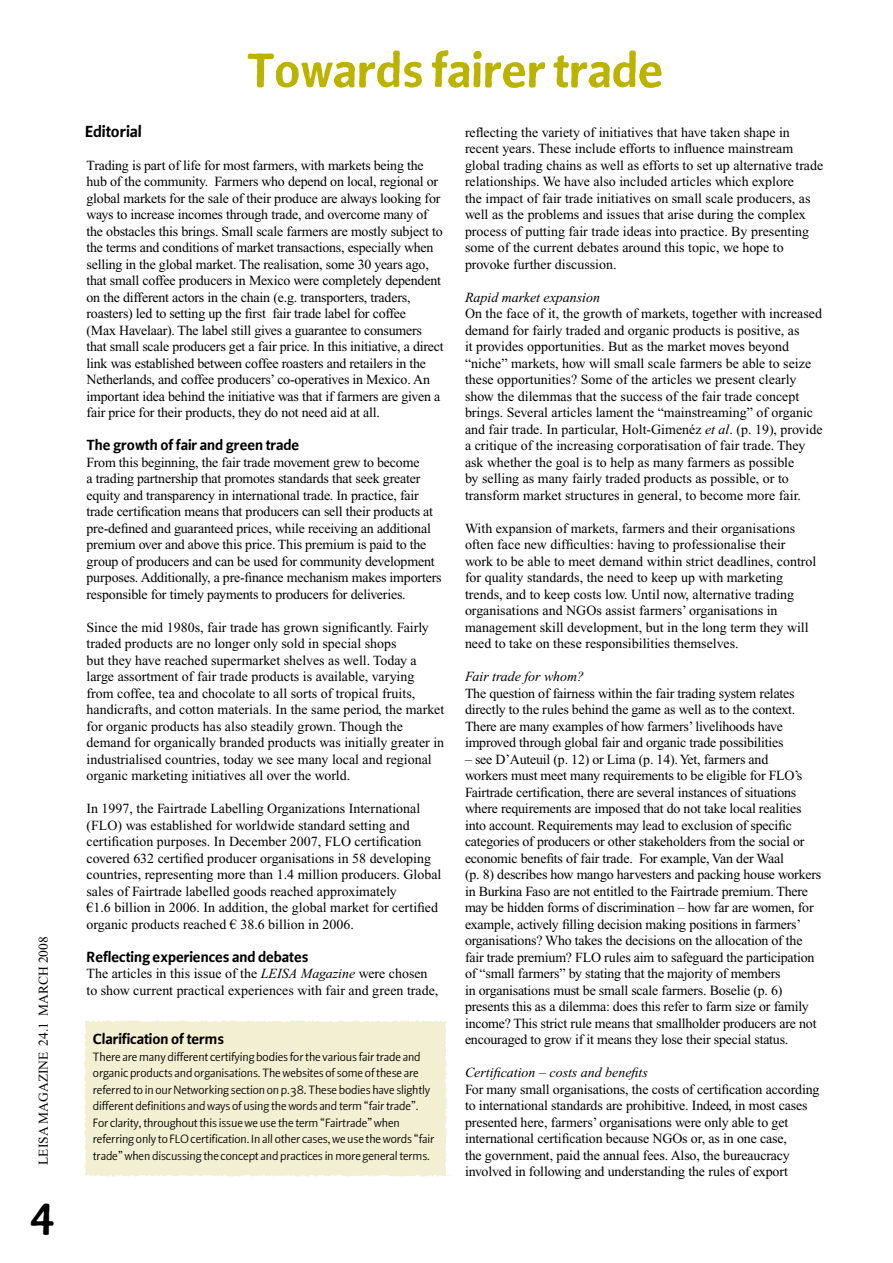
<style>
.page{position:relative;width:893px;height:1263px;background:#fff}
.page>*{position:absolute;margin:0;border:0;box-sizing:border-box;transform-origin:0 0}
.t1{font:54px "Beo Sans Bold R11";color:#bbb300}
.t2{font:18px "Beo Sans Bold R11";color:#000}
.t3{font:16.5px "Beo Sans Bold R11";color:#000}
.t4{font:13.95px/16.5px "Times New Roman";letter-spacing:-.01em;color:#000}
.t5{font:italic 13.95px "Times New Roman";color:#000}
.t6{font:13.5px/16.5px "Beo Sans R11";letter-spacing:-.005em;color:#000}
.t7{font:13.5px "Times New Roman";color:#000}
.s1{font-style:inherit}
.s2{font-style:italic}
</style>
<div class="page">
<svg style="left:85px;top:1175px;width:367px;height:2px"></svg>
<div style="left:84px;top:1020px;width:363px;height:155px;background:#f2efd2"></div>
<p class="t7" style="left:36px;top:1165px;width:230px;rotate:-90deg">LEISA Magazine 24.1 march 2008</p>
<h1 class="t1" style="left:247px;top:44px;width:418px">Towards fairer trade</h1>
<p class="t2" style="left:85px;top:122px;width:58px">Editorial</p>
<p class="t4" style="left:87px;top:157px;width:359px">Trading is part of life for most farmers, with markets being the hub of the community. Farmers who depend on local, regional or global markets for the sale of their produce are always looking for ways to increase incomes through trade, and overcome many of the obstacles this brings. Small scale farmers are mostly subject to the terms and conditions of market transactions, especially when selling in the global market. The realisation, some 30 years ago, that small coffee producers in Mexico were completely dependent on the different actors in the chain (e.g. transporters, traders, roasters) led to setting up the first fair trade label for coffee<br>(Max Havelaar). The label still gives a guarantee to consumers that small scale producers get a fair price. In this initiative, a direct link was established between coffee roasters and retailers in the Netherlands, and coffee producers’ co-operatives in Mexico. An important idea behind the initiative was that if farmers are given a fair price for their products, they do not need aid at all.</p>
<p class="t3" style="left:87px;top:437px;width:214px">The growth of fair and green trade</p>
<p class="t4" style="left:87px;top:454px;width:357px">From this beginning, the fair trade movement grew to become<br>a trading partnership that promotes standards that seek greater equity and transparency in international trade. In practice, fair trade certification means that producers can sell their products at pre-defined and guaranteed prices, while receiving an additional premium over and above this price. This premium is paid to the group of producers and can be used for community development purposes. Additionally, a pre-finance mechanism makes importers responsible for timely payments to producers for deliveries.</p>
<p class="t4" style="left:87px;top:619px;width:359px">Since the mid 1980s, fair trade has grown significantly. Fairly traded products are no longer only sold in special shops<br>but they have reached supermarket shelves as well. Today a large assortment of fair trade products is available, varying from coffee, tea and chocolate to all sorts of tropical fruits, handicrafts, and cotton materials. In the same period, the market for organic products has also steadily grown. Though the demand for organically branded products was initially greater in industrialised countries, today we see many local and regional organic marketing initiatives all over the world.</p>
<p class="t4" style="left:87px;top:800px;width:356px">In 1997, the Fairtrade Labelling Organizations International (FLO) was established for worldwide standard setting and certification purposes. In December 2007, FLO certification covered 632 certified producer organisations in 58 developing countries, representing more than 1.4 million producers. Global sales of Fairtrade labelled goods reached approximately<br><span class="s1">€</span>1.6 billion in 2006. In addition, the global market for certified organic products reached <span class="s1">€</span> 38.6 billion in 2006.</p>
<p class="t3" style="left:87px;top:948px;width:223px">Reflecting experiences and debates</p>
<p class="t4" style="left:87px;top:965px;width:353px">The articles in this issue of the <span class="s2">LEISA Magazine</span> were chosen to show current practical experiences with fair and green trade,</p>
<p class="t3" style="left:93px;top:1031px;width:133px">Clarification of terms</p>
<p class="t6" style="left:93px;top:1048px;width:343px">There are many different certifying bodies for the various fair trade and organic products and organisations. The websites of some of these are referred to in our Networking section on p.38. These bodies have slightly different definitions and ways of using the words and term “fair trade”.<br>For clarity, throughout this issue we use the term “Fairtrade” when referring only to FLO certification. In all other cases, we use the words “fair trade” when discussing the concept and practices in more general terms.</p>
<p class="t4" style="left:465px;top:124px;width:360px">reflecting the variety of initiatives that have taken shape in recent years. These include efforts to influence mainstream global trading chains as well as efforts to set up alternative trade relationships. We have also included articles which explore<br>the impact of fair trade initiatives on small scale producers, as well as the problems and issues that arise during the complex process of putting fair trade ideas into practice. By presenting some of the current debates around this topic, we hope to provoke further discussion.</p>
<p class="t5" style="left:465px;top:289px;width:137px">Rapid market expansion</p>
<p class="t4" style="left:465px;top:305px;width:359px">On the face of it, the growth of markets, together with increased demand for fairly traded and organic products is positive, as<br>it provides opportunities. But as the market moves beyond “niche” markets, how will small scale farmers be able to seize these opportunities? Some of the articles we present clearly show the dilemmas that the success of the fair trade concept brings. Several articles lament the “mainstreaming” of organic and fair trade. In particular, Holt-Gimenéz <span class="s2">et al</span>. (p. 19), provide a critique of the increasing corporatisation of fair trade. They ask whether the goal is to help as many farmers as possible<br>by selling as many fairly traded products as possible, or to transform market structures in general, to become more fair.</p>
<p class="t4" style="left:465px;top:520px;width:353px">With expansion of markets, farmers and their organisations often face new difficulties: having to professionalise their work to be able to meet demand within strict deadlines, control for quality standards, the need to keep up with marketing trends, and to keep costs low. Until now, alternative trading organisations and NGOs assist farmers’ organisations in management skill development, but in the long term they will need to take on these responsibilities themselves.</p>
<p class="t5" style="left:465px;top:669px;width:121px">Fair trade for whom?</p>
<p class="t4" style="left:465px;top:685px;width:332px">The question of fairness within the fair trading system relates directly to the rules behind the game as well as to the context.<br>There are many examples of how farmers’ livelihoods have improved through global fair and organic trade possibilities</p>
<p class="t4" style="left:465px;top:751px;width:358px">– see D’Auteuil (p. 12) or Lima (p. 14). Yet, farmers and<br>workers must meet many requirements to be eligible for FLO’s Fairtrade certification, there are several instances of situations where requirements are imposed that do not take local realities into account. Requirements may lead to exclusion of specific categories of producers or other stakeholders from the social or economic benefits of fair trade. For example, Van der Waal<br>(p. 8) describes how mango harvesters and packing house workers in Burkina Faso are not entitled to the Fairtrade premium. There may be hidden forms of discrimination – how far are women, for example, actively filling decision making positions in farmers’ organisations? Who takes the decisions on the allocation of the fair trade premium? FLO rules aim to safeguard the participation of “small farmers” by stating that the majority of members<br>in organisations must be small scale farmers. Boselie (p. 6) presents this as a dilemma: does this refer to farm size or family income? This strict rule means that smallholder producers are not encouraged to grow if it means they lose their special status.</p>
<p class="t5" style="left:465px;top:1065px;width:184px">Certification – costs and benefits</p>
<p class="t4" style="left:465px;top:1081px;width:356px">For many small organisations, the costs of certification according to international standards are prohibitive. Indeed, in most cases presented here, farmers’ organisations were only able to get international certification because NGOs or, as in one case,<br>the government, paid the annual fees. Also, the bureaucracy involved in following and understanding the rules of export</p>
</div>
